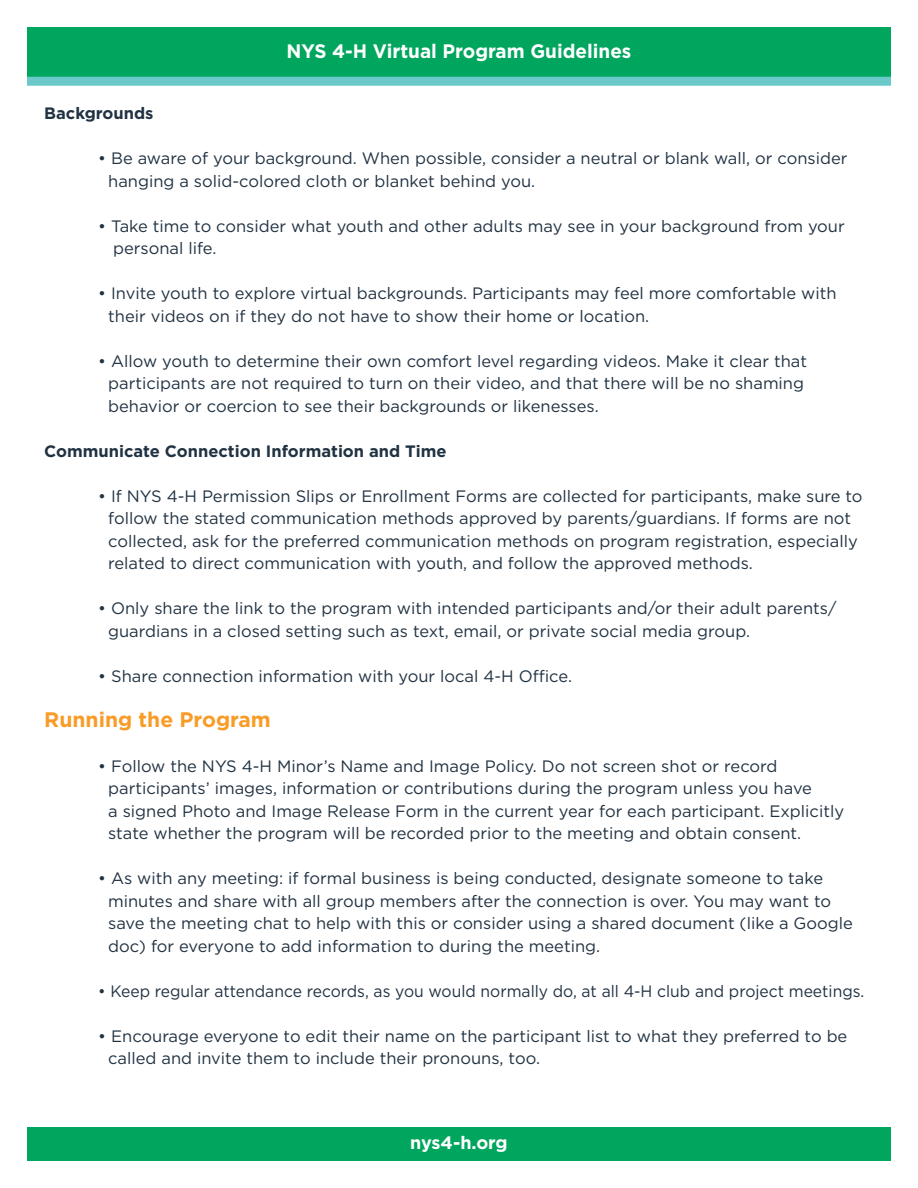
<style>
.page{position:relative;width:918px;height:1188px;background:#fff}
.page>*{position:absolute;margin:0;border:0;box-sizing:border-box;transform-origin:0 0}
.t1{font:700 21px "Gotham";color:#f89c27}
.t2{font:700 19.5px "Gotham";color:#fff}
.t3{font:700 18px "Gotham";letter-spacing:-.01em;color:#fff}
.t4{font:16.5px "Gotham";color:#213242}
.t5{font:16.5px "Gotham";color:#213242;scale:.95 1}
.t6{font:700 16.5px "Gotham";color:#213242}
</style>
<div class="page">
<div style="left:27px;top:27px;width:864px;height:50px;background:#00a65d"></div>
<div style="left:27px;top:77px;width:864px;height:9px;background:#6cc9c9"></div>
<div style="left:27px;top:1128px;width:864px;height:33px;background:#00a65d"></div>
<p class="t2" style="left:287px;top:39px;width:346px">NYS 4-H Virtual Program Guidelines</p>
<p class="t6" style="left:44px;top:102px;width:111px">Backgrounds</p>
<p class="t4" style="left:98px;top:148px;width:751px">• Be aware of your background. When possible, consider a neutral or blank wall, or consider</p>
<p class="t4" style="left:108px;top:170px;width:429px">hanging a solid-colored cloth or blanket behind you.</p>
<p class="t4" style="left:98px;top:215px;width:748px">• Take time to consider what youth and other adults may see in your background from your</p>
<p class="t4" style="left:113px;top:238px;width:105px">personal life.</p>
<p class="t4" style="left:98px;top:283px;width:740px">• Invite youth to explore virtual backgrounds. Participants may feel more comfortable with</p>
<p class="t4" style="left:108px;top:305px;width:543px">their videos on if they do not have to show their home or location.</p>
<p class="t4" style="left:98px;top:350px;width:710px">• Allow youth to determine their own comfort level regarding videos. Make it clear that</p>
<p class="t4" style="left:108px;top:373px;width:697px">participants are not required to turn on their video, and that there will be no shaming</p>
<p class="t4" style="left:108px;top:395px;width:492px">behavior or coercion to see their backgrounds or likenesses.</p>
<p class="t6" style="left:44px;top:440px;width:404px">Communicate Connection Information and Time</p>
<p class="t4" style="left:98px;top:485px;width:766px">• If NYS 4-H Permission Slips or Enrollment Forms are collected for participants, make sure to</p>
<p class="t4" style="left:108px;top:508px;width:745px">follow the stated communication methods approved by parents/guardians. If forms are not</p>
<p class="t4" style="left:108px;top:530px;width:751px">collected, ask for the preferred communication methods on program registration, especially</p>
<p class="t4" style="left:108px;top:553px;width:646px">related to direct communication with youth, and follow the approved methods.</p>
<p class="t4" style="left:98px;top:598px;width:740px">• Only share the link to the program with intended participants and/or their adult parents/</p>
<p class="t4" style="left:108px;top:620px;width:644px">guardians in a closed setting such as text, email, or private social media group.</p>
<p class="t4" style="left:98px;top:665px;width:475px">• Share connection information with your local 4-H Office.</p>
<p class="t1" style="left:44px;top:705px;width:228px">Running the Program</p>
<p class="t4" style="left:98px;top:755px;width:681px">• Follow the NYS 4-H Minor’s Name and Image Policy. Do not screen shot or record</p>
<p class="t4" style="left:108px;top:778px;width:705px">participants’ images, information or contributions during the program unless you have</p>
<p class="t4" style="left:108px;top:800px;width:737px">a signed Photo and Image Release Form in the current year for each participant. Explicitly</p>
<p class="t4" style="left:108px;top:823px;width:695px">state whether the program will be recorded prior to the meeting and obtain consent.</p>
<p class="t4" style="left:98px;top:868px;width:727px">• As with any meeting: if formal business is being conducted, designate someone to take</p>
<p class="t4" style="left:108px;top:890px;width:724px">minutes and share with all group members after the connection is over. You may want to</p>
<p class="t4" style="left:108px;top:913px;width:746px">save the meeting chat to help with this or consider using a shared document (like a Google</p>
<p class="t4" style="left:108px;top:935px;width:494px">doc) for everyone to add information to during the meeting.</p>
<p class="t5" style="left:98px;top:980px;width:808px">• Keep regular attendance records, as you would normally do, at all 4-H club and project meetings.</p>
<p class="t4" style="left:98px;top:1025px;width:751px">• Encourage everyone to edit their name on the participant list to what they preferred to be</p>
<p class="t4" style="left:108px;top:1048px;width:433px">called and invite them to include their pronouns, too.</p>
<p class="t3" style="left:410px;top:1131px;width:99px">nys4-h.org</p>
</div>
